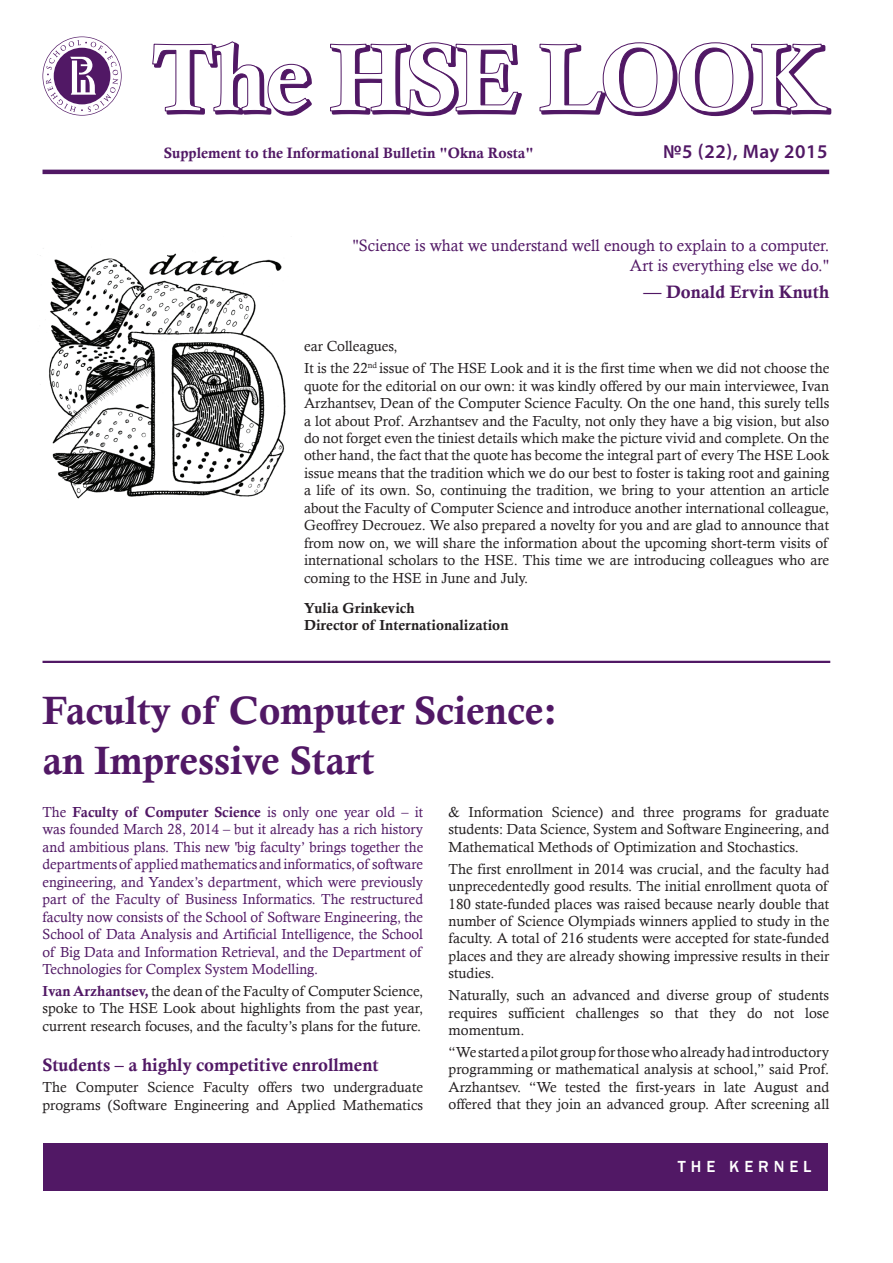
<style>
.page{position:relative;width:893px;height:1263px;background:#fff}
.page>*{position:absolute;margin:0;border:0;box-sizing:border-box;transform-origin:0 0}
.t1{font:39.6px/49.5px "Calis MT Bol";color:#511865}
.t2{font:600 19.5px "Myriad Pro";letter-spacing:.025em;color:#511865}
.t3{font:18px "Calis MT Bol";color:#511865}
.t4{font:16.5px/20.4px "Calisto";color:#511865;text-align:right}
.t5{font:500 16.5px "Franklin Gothic";letter-spacing:.3em;color:#fff}
.t6{font:15px "Calis MT Bol";color:#511865}
.t7{font:14.55px/17.4px "Calisto";color:#231f20;text-align:justify}
.t8{font:14.55px/17.4px "Calisto";color:#511865;text-align:justify}
.t9{font:14.55px "Calis MT Bol";color:#511865}
.t10{font:14.55px/17.4px "Calis MT Bol";color:#231f20}
.s1{font-family:"Calisto"}
.s2{font-family:"Calis MT Bol";color:#511865}
</style>
<div class="page">
<img style="left:40px;top:248px;width:246px;height:251px">
<div style="left:43px;top:1143px;width:785px;height:48px;background:#511865"></div>
<hr style="left:43px;top:661px;width:787px;height:2px;background:#511865">
<svg style="left:152px;top:107px;width:680px;height:161px"></svg>
<svg style="left:152px;top:41px;width:676px;height:115px"></svg>
<svg style="left:42px;top:36px;width:80px;height:80px"></svg>
<svg style="left:43px;top:37px;width:78px;height:78px"></svg>
<svg style="left:46px;top:40px;width:72px;height:72px"></svg>
<hr style="left:43px;top:170px;width:786px;height:4px;background:#511865">
<p class="t6" style="left:164px;top:144px;width:371px">Supplement to the Informational Bulletin "Okna Rosta"</p>
<h2 class="t2" style="left:663px;top:139px;width:166px">№5 (22), May 2015</h2>
<p class="t4" style="left:352px;top:235px;width:478px">"Science is what we understand well enough to explain to a computer.<br>Art is everything else we do."</p>
<p class="t3" style="left:643px;top:281px;width:187px">— Donald Ervin Knuth</p>
<p class="t7" style="left:304px;top:335px;width:527px;line-height:21.8px">ear Colleagues,<br>It is the 22<sup>nd</sup> issue of The HSE Look and it is the first time when we did not choose the</p>
<p class="t7" style="left:304px;top:377px;width:527px">quote for the editorial on our own: it was kindly offered by our main interviewee, Ivan Arzhantsev, Dean of the Computer Science Faculty. On the one hand, this surely tells a lot about Prof. Arzhantsev and the Faculty, not only they have a big vision, but also do not forget even the tiniest details which make the picture vivid and complete. On the other hand, the fact that the quote has become the integral part of every The HSE Look issue means that the tradition which we do our best to foster is taking root and gaining a life of its own. So, continuing the tradition, we bring to your attention an article about the Faculty of Computer Science and introduce another international colleague, Geoffrey Decrouez. We also prepared a novelty for you and are glad to announce that from now on, we will share the information about the upcoming short-term visits of international scholars to the HSE. This time we are introducing colleagues who are coming to the HSE in June and July.</p>
<p class="t10" style="left:304px;top:599px;width:206px">Yulia Grinkevich<br>Director of Internationalization</p>
<h1 class="t1" style="left:43px;top:686px;width:516px">Faculty of Computer Science: an Impressive Start</h1>
<p class="t9" style="left:43px;top:804px;width:382px"><span class="s1">The</span> Faculty of Computer Science <span class="s1">is only one year old – it</span></p>
<p class="t8" style="left:43px;top:820px;width:382px">was founded March 28, 2014 – but it already has a rich history and ambitious plans. This new 'big faculty’ brings together the departments of applied mathematics and informatics, of software engineering, and Yandex’s department, which were previously part of the Faculty of Business Informatics. The restructured faculty now consists of the School of Software Engineering, the School of Data Analysis and Artificial Intelligence, the School of Big Data and Information Retrieval, and the Department of Technologies for Complex System Modelling.</p>
<p class="t7" style="left:43px;top:982px;width:382px"><span class="s2">Ivan Arzhantsev,</span> the dean of the Faculty of Computer Science, spoke to The HSE Look about highlights from the past year, current research focuses, and the faculty’s plans for the future.</p>
<p class="t3" style="left:43px;top:1054px;width:338px">Students – a highly competitive enrollment</p>
<p class="t7" style="left:43px;top:1078px;width:382px">The Computer Science Faculty offers two undergraduate programs (Software Engineering and Applied Mathematics</p>
<p class="t7" style="left:449px;top:803px;width:382px">&amp; Information Science) and three programs for graduate students: Data Science, System and Software Engineering, and Mathematical Methods of Optimization and Stochastics.</p>
<p class="t7" style="left:449px;top:860px;width:382px">The first enrollment in 2014 was crucial, and the faculty had unprecedentedly good results. The initial enrollment quota of 180 state-funded places was raised because nearly double that number of Science Olympiads winners applied to study in the faculty. A total of 216 students were accepted for state-funded places and they are already showing impressive results in their studies.</p>
<p class="t7" style="left:449px;top:986px;width:382px">Naturally, such an advanced and diverse group of students requires sufficient challenges so that they do not lose momentum.</p>
<p class="t7" style="left:449px;top:1043px;width:382px">“We started a pilot group for those who already had introductory programming or mathematical analysis at school,” said Prof.<br>Arzhantsev. “We tested the first-years in late August and offered that they join an advanced group. After screening all</p>
<p class="t5" style="left:678px;top:1157px;width:135px">THE KERNEL</p>
</div>
